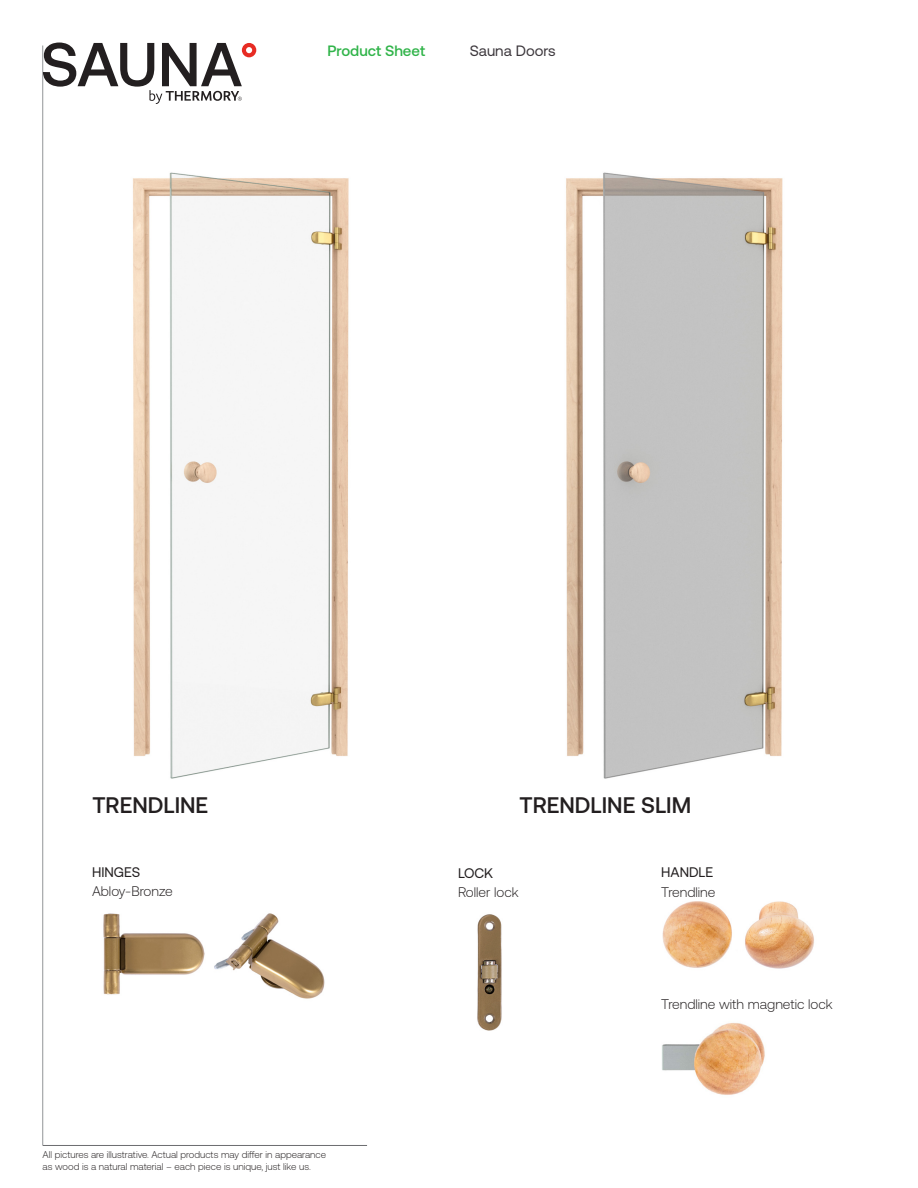
<style>
.page{position:relative;width:918px;height:1188px;background:#fff}
.page>*{position:absolute;margin:0;border:0;box-sizing:border-box;transform-origin:0 0}
.Vahepealkiri_18_18_m{font:500 22.5px "Aeonik";color:#231f20}
.t1{font:500 15px "Aeonik";color:#31b44a}
.t2{font:15px "Aeonik";color:#3d383d}
.Pildiallkiri_10_11{font:300 13.8px "Aeonik";color:#231f20}
.Pildiallkiri_10_11-2{font:13.8px "Aeonik";color:#231f20}
.Body_10_12{font:300 9.75px/12px "Aeonik";color:#231f20}
</style>
<div class="page">
<hr style="left:42px;top:46px;width:1px;height:1099px;background:#939598">
<img style="left:133px;top:172px;width:216px;height:607px">
<img style="left:662px;top:1023px;width:103px;height:72px">
<img style="left:662px;top:901px;width:152px;height:68px">
<img style="left:103px;top:913px;width:102px;height:82px">
<img style="left:477px;top:914px;width:25px;height:117px">
<img style="left:214px;top:913px;width:111px;height:86px">
<img style="left:566px;top:172px;width:217px;height:607px">
<hr style="left:43px;top:1145px;width:324px;height:1px;background:#6c6d70">
<svg style="left:43px;top:43px;width:213px;height:61px"></svg>
<p class="t1" style="left:327px;top:43px;width:99px">Product Sheet</p>
<p class="t2" style="left:470px;top:43px;width:87px">Sauna Doors</p>
<p class="Vahepealkiri_18_18_m" style="left:92px;top:793px;width:117px">TRENDLINE</p>
<p class="Vahepealkiri_18_18_m" style="left:520px;top:793px;width:173px">TRENDLINE SLIM</p>
<p class="Pildiallkiri_10_11-2" style="left:92px;top:865px;width:50px">HINGES</p>
<p class="Pildiallkiri_10_11" style="left:92px;top:884px;width:82px">Abloy-Bronze</p>
<p class="Body_10_12" style="left:43px;top:1148px;width:285px">All pictures are illustrative. Actual products may differ in appearance as wood is a natural material – each piece is unique, just like us.</p>
<p class="Pildiallkiri_10_11-2" style="left:458px;top:866px;width:37px">LOCK</p>
<p class="Pildiallkiri_10_11" style="left:458px;top:885px;width:62px">Roller lock</p>
<p class="Pildiallkiri_10_11-2" style="left:661px;top:865px;width:53px">HANDLE</p>
<p class="Pildiallkiri_10_11" style="left:661px;top:884px;width:56px">Trendline</p>
<p class="Pildiallkiri_10_11" style="left:661px;top:996px;width:173px">Trendline with magnetic lock</p>
</div>
